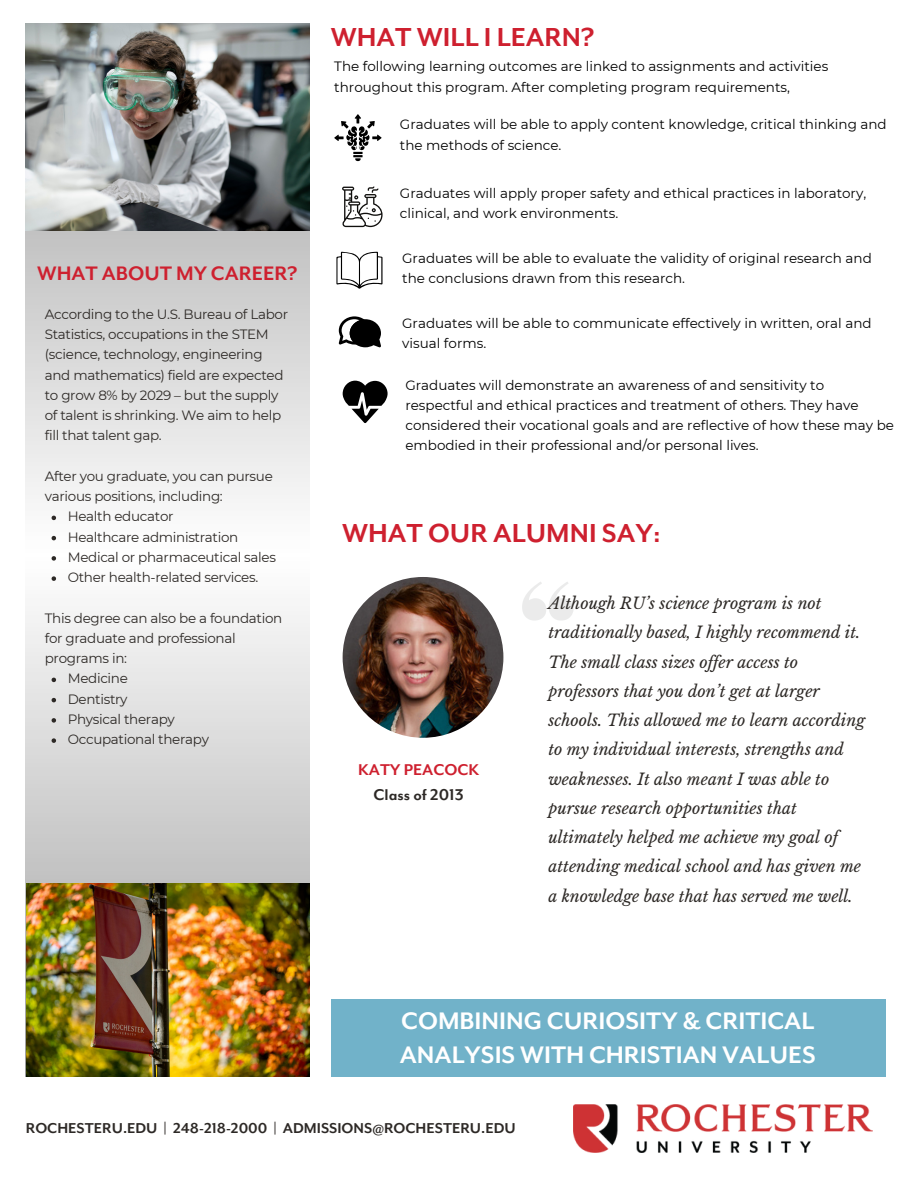
<style>
.page{position:relative;width:918px;height:1188px;background:#fff}
.page>*{position:absolute;margin:0;border:0;box-sizing:border-box;transform-origin:0 0}
.t1{font:700 30px "Mr Eaves Mod OT";color:#ce202f}
.t2{font:700 27.6px/33.8px "Mr Eaves Mod OT";color:#fff}
.t3{font:700 22.5px "Mr Eaves Mod OT";color:#ce202f}
.t4{font:700 18px "Mr Eaves Mod OT";color:#ce202f}
.t5{font:700 18px "Mr Eaves Mod OT";color:#2d2926}
.t6{font:700 16.5px "Mr Eaves Mod OT";color:#2d2926}
.t7{font:italic 15.9px/29.2px "Libre Baskerville";color:#2d2926}
.t8{font:13.5px/20.2px "Montserrat";color:#000}
.t9{font:13.5px/20.2px "Montserrat";letter-spacing:-.025em;color:#2d2926}
</style>
<div class="page">
<svg style="left:26px;top:24px;width:284px;height:1053px"></svg>
<img style="left:574px;top:1104px;width:299px;height:49px">
<svg style="left:522px;top:582px;width:52px;height:39px"></svg>
<img style="left:343px;top:577px;width:160px;height:161px;border-radius:50%">
<svg style="left:334px;top:114px;width:48px;height:47px"></svg>
<svg style="left:339px;top:316px;width:42px;height:31px"></svg>
<div style="left:331px;top:999px;width:554px;height:78px;background:#71b2c9"></div>
<img style="left:26px;top:24px;width:283px;height:207px">
<svg style="left:336px;top:252px;width:47px;height:37px"></svg>
<svg style="left:342px;top:187px;width:41px;height:40px"></svg>
<img style="left:26px;top:884px;width:284px;height:192px">
<svg style="left:343px;top:381px;width:45px;height:42px"></svg>
<svg style="left:52px;top:516px;width:4px;height:4px"></svg>
<svg style="left:52px;top:536px;width:4px;height:4px"></svg>
<svg style="left:52px;top:556px;width:4px;height:5px"></svg>
<svg style="left:52px;top:576px;width:4px;height:5px"></svg>
<svg style="left:52px;top:678px;width:4px;height:4px"></svg>
<svg style="left:52px;top:698px;width:4px;height:4px"></svg>
<svg style="left:52px;top:718px;width:4px;height:5px"></svg>
<svg style="left:52px;top:738px;width:4px;height:5px"></svg>
<p class="t1" style="left:331px;top:21px;width:265px">WHAT WILL I LEARN?</p>
<p class="t8" style="left:334px;top:56px;width:496px">The following learning outcomes are linked to assignments and activities throughout this program. After completing program requirements,</p>
<p class="t3" style="left:37px;top:261px;width:262px">WHAT ABOUT MY CAREER?</p>
<p class="t9" style="left:45px;top:304px;width:245px">According to the U.S. Bureau of Labor Statistics, occupations in the STEM (science, technology, engineering and mathematics) field are expected to grow 8% by 2029 – but the supply of talent is shrinking. We aim to help fill that talent gap.</p>
<p class="t9" style="left:45px;top:466px;width:230px">After you graduate, you can pursue various positions, including:</p>
<p class="t9" style="left:68px;top:506px;width:107px">Health educator</p>
<p class="t9" style="left:68px;top:527px;width:172px">Healthcare administration</p>
<p class="t9" style="left:68px;top:547px;width:210px">Medical or pharmaceutical sales</p>
<p class="t9" style="left:68px;top:567px;width:192px">Other health-related services.</p>
<p class="t9" style="left:45px;top:608px;width:239px">This degree can also be a foundation for graduate and professional programs in:</p>
<p class="t9" style="left:68px;top:668px;width:62px">Medicine</p>
<p class="t9" style="left:68px;top:689px;width:61px">Dentistry</p>
<p class="t9" style="left:68px;top:709px;width:109px">Physical therapy</p>
<p class="t9" style="left:68px;top:729px;width:143px">Occupational therapy</p>
<p class="t8" style="left:400px;top:115px;width:488px">Graduates will be able to apply content knowledge, critical thinking and the methods of science.</p>
<p class="t8" style="left:400px;top:183px;width:468px">Graduates will apply proper safety and ethical practices in laboratory, clinical, and work environments.</p>
<p class="t8" style="left:402px;top:248px;width:471px">Graduates will be able to evaluate the validity of original research and the conclusions drawn from this research.</p>
<p class="t8" style="left:402px;top:313px;width:471px">Graduates will be able to communicate effectively in written, oral and visual forms.</p>
<p class="t8" style="left:405px;top:375px;width:490px">Graduates will demonstrate an awareness of and sensitivity to respectful and ethical practices and treatment of others. They have considered their vocational goals and are reflective of how these may be embodied in their professional and/or personal lives.</p>
<p class="t1" style="left:342px;top:517px;width:320px">WHAT OUR ALUMNI SAY:</p>
<p class="t4" style="left:358px;top:760px;width:122px">KATY PEACOCK</p>
<p class="t5" style="left:374px;top:785px;width:92px">Class of 2013</p>
<p class="t7" style="left:548px;top:589px;width:318px">Although RU’s science program is not traditionally based, I highly recommend it.<br>The small class sizes of er access to professors that you don’t get at larger schools. This allowed me to learn according to my individual interests, strengths and weaknesses. It also meant I was able to pursue research opportunities that ultimately helped me achieve my goal of attending medical school and has given me a knowledge base that has served me well.</p>
<p class="t2" style="left:400px;top:1004px;width:417px">COMBINING CURIOSITY &amp; CRITICAL<br>ANALYSIS WITH CHRISTIAN VALUES</p>
<p class="t6" style="left:26px;top:1119px;width:492px">ROCHESTERU.EDU | 248-218-2000 | ADMISSIONS@ROCHESTERU.EDU</p>
</div>
